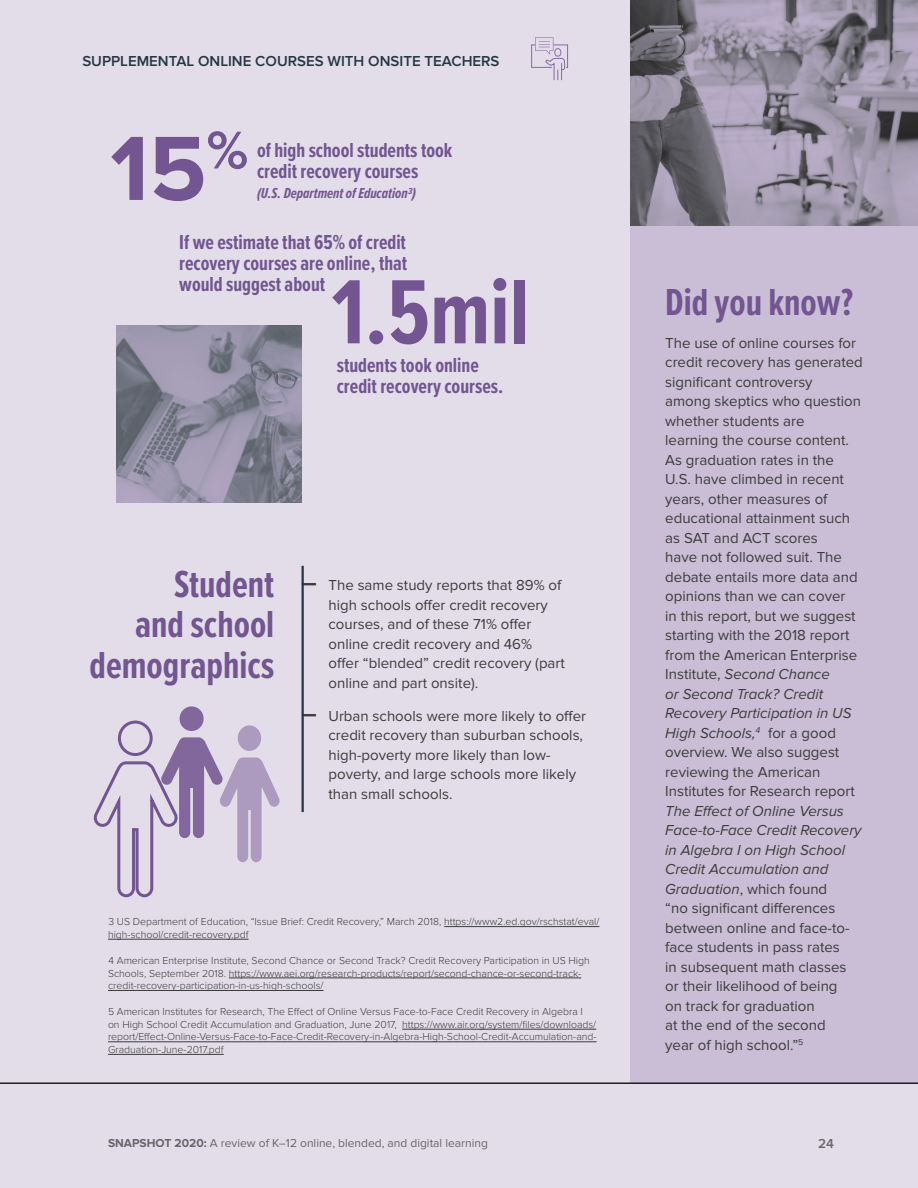
<style>
.page{position:relative;width:918px;height:1188px;background:#e3dde9}
.page>*{position:absolute;margin:0;border:0;box-sizing:border-box;transform-origin:0 0}
.category_h3_-_right{font:700 94.5px "Proxima Nova Ex Cn";color:#725591}
.t1{font:700 94.5px "Proxima Nova";color:#725591}
.category_h2_-_right{font:700 39px/40.5px "Proxima Nova Ex Cn";color:#725591;text-align:right}
.category_h3_-_right-2{font:700 21px/21px "Proxima Nova Ex Cn";color:#725591}
.category_body{font:15px/19.5px "Proxima Nova";color:#3c3c3d}
.t2{font:600 15px "Proxima Nova";color:#253744}
.category_h3_-_right-3{font:italic 700 15px "Proxima Nova Ex Cn";color:#725591}
.t3{font:600 13.5px "Proxima Nova";color:#68686b}
.t4{font:12px "Proxima Nova";color:#67676a}
.footnote{font:300 10.5px/12.6px "Proxima Nova";color:#3c3c3d}
.s1{font-family:"Proxima Nova Ex Cn";font-weight:700;font-size:24px}
.s2{font-style:italic}
.s3{font-weight:700}
</style>
<div class="page">
<div style="left:238px;top:725px;width:23px;height:26px;background:#ac9bbe;border-radius:50%"></div>
<div style="left:180px;top:706px;width:24px;height:25px;background:#81679b;border-radius:50%"></div>
<div style="left:630px;top:219px;width:288px;height:865px;background:#c9bed5"></div>
<hr style="left:302px;top:566px;width:2px;height:246px;background:#253744">
<hr style="left:0;top:1082px;width:918px;height:2px;background:#231f20">
<img style="left:117px;top:326px;width:185px;height:177px">
<img style="left:630px;top:0;width:288px;height:225px">
<svg style="left:93px;top:737px;width:187px;height:161px"></svg>
<div style="left:118px;top:721px;width:35px;height:35px;border:3px solid #725591;border-radius:50%"></div>
<hr style="left:444px;top:926px;width:155px;height:1px;background:#3c3c3d">
<hr style="left:108px;top:939px;width:141px;height:1px;background:#3c3c3d">
<hr style="left:229px;top:978px;width:352px;height:1px;background:#3c3c3d">
<hr style="left:108px;top:990px;width:216px;height:1px;background:#3c3c3d">
<hr style="left:402px;top:1029px;width:194px;height:1px;background:#3c3c3d">
<hr style="left:108px;top:1042px;width:489px;height:1px;background:#3c3c3d">
<hr style="left:108px;top:1054px;width:116px;height:1px;background:#3c3c3d">
<svg style="left:531px;top:37px;width:37px;height:44px"></svg>
<p class="t2" style="left:82px;top:53px;width:419px">SUPPLEMENTAL ONLINE COURSES WITH ONSITE TEACHERS</p>
<p class="t1" style="left:110px;top:114px;width:139px">15<sup>%</sup></p>
<p class="category_h3_-_right-2" style="left:257px;top:139px;width:197px">of high school students took credit recovery courses</p>
<p class="category_h3_-_right-3" style="left:257px;top:182px;width:160px">(U.S. Department of Education3)</p>
<p class="category_h3_-_right-2" style="left:179px;top:231px;width:230px;text-align:justify">If we estimate that 65% of credit recovery courses are online, that would suggest about</p>
<p class="category_h3_-_right" style="left:332px;top:243px;width:199px">1.5mil</p>
<p class="category_h3_-_right-2" style="left:337px;top:354px;width:168px">students took online credit recovery courses.</p>
<p class="category_h2_-_right" style="left:90px;top:563px;width:186px">Student<br>and school demographics</p>
<p class="category_body" style="left:329px;top:575px;width:238px;text-indent:-27px"><span class="s1">—</span> The same study reports that 89% of high schools offer credit recovery courses, and of these 71% offer online credit recovery and 46% offer “blended” credit recovery (part online and part onsite).</p>
<p class="category_body" style="left:329px;top:706px;width:259px;text-indent:-27px"><span class="s1">—</span> Urban schools were more likely to offer credit recovery than suburban schools, high-poverty more likely than low&shy;poverty, and large schools more likely than small schools.</p>
<p class="footnote" style="left:108px;top:916px;width:493px">3 US Department of Education, “Issue Brief: Credit Recovery,” March 2018, https://www2.ed.gov/rschstat/eval/ high-school/credit-recovery.pdf</p>
<p class="footnote" style="left:108px;top:954px;width:483px">4 American Enterprise Institute, Second Chance or Second Track? Credit Recovery Participation in US High<br>Schools, September 2018. https://www.aei.org/research-products/report/second-chance-or-second-track&shy;credit-recovery-participation-in-us-high-schools/</p>
<p class="footnote" style="left:108px;top:1006px;width:490px">5 American Institutes for Research, The Effect of Online Versus Face-to-Face Credit Recovery in Algebra I on High School Credit Accumulation and Graduation, June 2017, https://www.air.org/system/files/downloads/ report/Effect-Online-Versus-Face-to-Face-Credit-Recovery-in-Algebra-High-School-Credit-Accumulation-and-Graduation-June-2017.pdf</p>
<p class="category_h2_-_right" style="left:665px;top:281px;width:189px">Did you know?</p>
<p class="category_body" style="left:665px;top:333px;width:199px">The use of online courses for credit recovery has generated significant controversy<br>among skeptics who question whether students are<br>learning the course content.<br>As graduation rates in the<br>U.S. have climbed in recent years, other measures of educational attainment such as SAT and ACT scores<br>have not followed suit. The debate entails more data and opinions than we can cover<br>in this report, but we suggest starting with the 2018 report from the American Enterprise<br>Institute, <span class="s2">Second Chance<br>or Second Track? Credit<br>Recovery Participation in US<br>High Schools,</span><sup>4</sup> for a good overview. We also suggest reviewing the American<br>Institutes for Research report<br><span class="s2">The Effect of Online Versus<br>Face-to-Face Credit Recovery in Algebra I on High School<br>Credit Accumulation and<br>Graduation</span>, which found<br>“no significant differences between online and face-to&shy;face students in pass rates<br>in subsequent math classes or their likelihood of being<br>on track for graduation<br>at the end of the second<br>year of high school.”<sup>5</sup></p>
<p class="t4" style="left:108px;top:1136px;width:381px"><span class="s3">SNAPSHOT 2020:</span> A review of K–12 online, blended, and digital learning</p>
<p class="t3" style="left:818px;top:1135px;width:17px">24</p>
</div>
